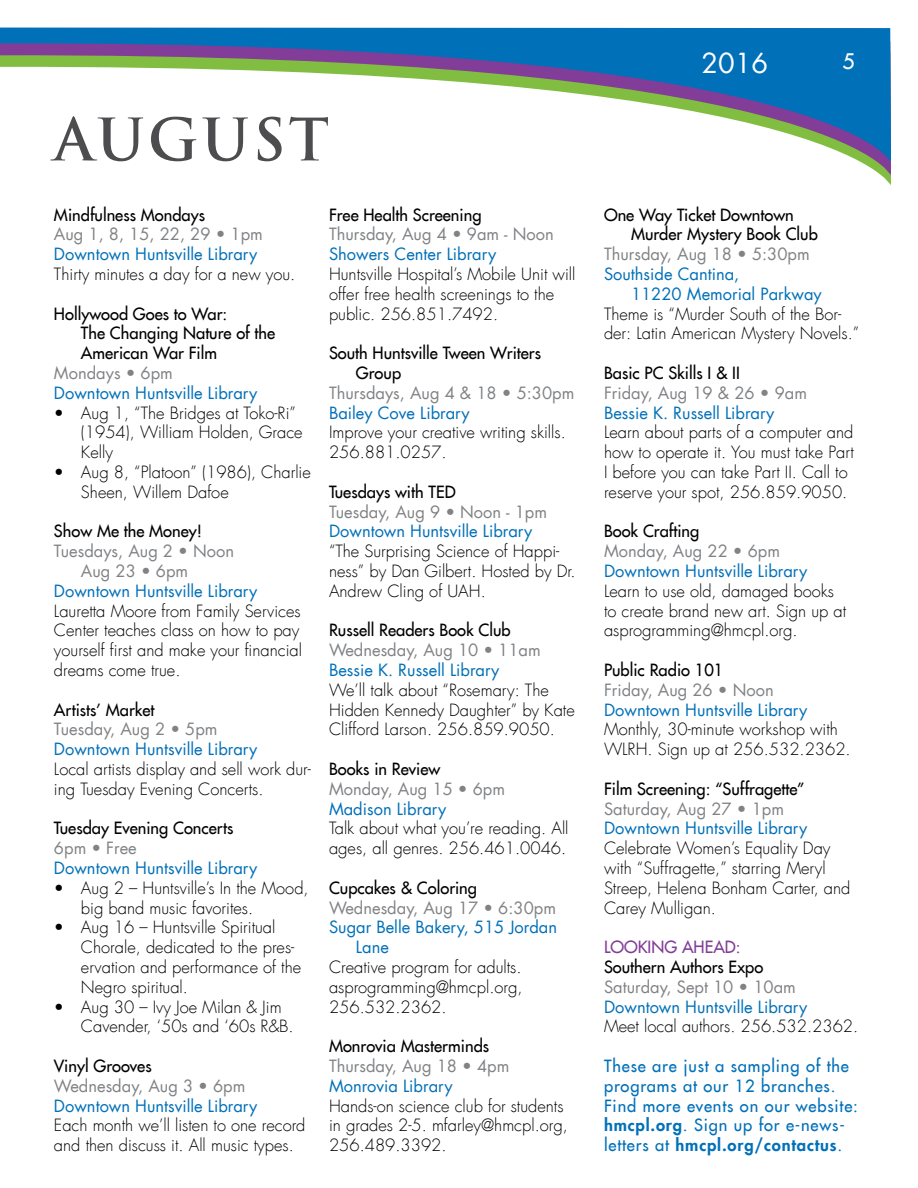
<style>
.page{position:relative;width:918px;height:1188px;background:#fff}
.page>*{position:absolute;margin:0;border:0;box-sizing:border-box;transform-origin:0 0}
.t1{font:700 57px "Trajan Pro";letter-spacing:.05em;color:#4d4d4f}
.t2{font:27px "Futura LT";color:#fff}
.t3{font:21px "Futura LT";color:#fff}
.t4{font:300 16.5px/19.8px "Futura LT";color:#000}
.t5{font:16.5px/19.8px "Futura LT";color:#0070b9}
.t6{font:16.5px/19.8px "Futura LT";color:#000}
.t7{font:16.5px/19.8px "Futura LT";color:#808285}
.t8{font:16.5px/19.8px "Futura LT";letter-spacing:.05em;color:#0070b9}
.t9{font:16.5px "Futura LT";color:#813d97}
.s1{font-weight:800}
</style>
<div class="page">
<svg style="left:0;top:27px;width:891px;height:135px"></svg>
<h1 class="t1" style="left:54px;top:104px;width:277px">AUGUST</h1>
<p class="t6" style="left:54px;top:204px;width:153px">Mindfulness Mondays</p>
<p class="t7" style="left:54px;top:225px;width:210px">Aug 1, 8, 15, 22, 29 • 1pm</p>
<p class="t5" style="left:54px;top:244px;width:205px">Downtown Huntsville Library</p>
<p class="t4" style="left:54px;top:265px;width:243px">Thirty minutes a day for a new you.</p>
<p class="t6" style="left:81px;top:303px;width:196px;text-indent:-27px">Hollywood Goes to War:<br>The Changing Nature of the<br>American War Film</p>
<p class="t7" style="left:54px;top:363px;width:120px">Mondays • 6pm</p>
<p class="t5" style="left:54px;top:383px;width:205px">Downtown Huntsville Library</p>
<p class="t4" style="left:81px;top:403px;width:223px;text-indent:-27px">• Aug 1, “The Bridges at Toko-Ri” (1954), William Holden, Grace<br>Kelly</p>
<p class="t4" style="left:81px;top:463px;width:231px;text-indent:-27px">• Aug 8, “Platoon” (1986), Charlie<br>Sheen, Willem Dafoe</p>
<p class="t6" style="left:54px;top:521px;width:150px">Show Me the Money!</p>
<p class="t7" style="left:54px;top:541px;width:182px">Tuesdays, Aug 2 • Noon<br>Aug 23 • 6pm</p>
<p class="t5" style="left:54px;top:581px;width:205px">Downtown Huntsville Library</p>
<p class="t4" style="left:54px;top:601px;width:250px">Lauretta Moore from Family Services<br>Center teaches class on how to pay yourself first and make your financial dreams come true.</p>
<p class="t6" style="left:54px;top:699px;width:102px">Artists’ Market</p>
<p class="t7" style="left:54px;top:720px;width:165px">Tuesday, Aug 2 • 5pm</p>
<p class="t5" style="left:54px;top:739px;width:205px">Downtown Huntsville Library</p>
<p class="t4" style="left:54px;top:760px;width:258px">Local artists display and sell work dur&shy;ing Tuesday Evening Concerts.</p>
<p class="t6" style="left:54px;top:818px;width:181px">Tuesday Evening Concerts</p>
<p class="t7" style="left:54px;top:838px;width:84px">6pm • Free</p>
<p class="t5" style="left:54px;top:858px;width:205px">Downtown Huntsville Library</p>
<p class="t4" style="left:81px;top:878px;width:229px;text-indent:-27px">• Aug 2 – Huntsville’s In the Mood, big band music favorites.</p>
<p class="t4" style="left:81px;top:918px;width:222px;text-indent:-27px">• Aug 16 – Huntsville Spiritual<br>Chorale, dedicated to the pres&shy;ervation and performance of the<br>Negro spiritual.</p>
<p class="t4" style="left:81px;top:997px;width:214px;text-indent:-27px">• Aug 30 – Ivy Joe Milan &amp; Jim<br>Cavender, ‘50s and ‘60s R&amp;B.</p>
<p class="t6" style="left:54px;top:1056px;width:99px">Vinyl Grooves</p>
<p class="t7" style="left:54px;top:1076px;width:193px">Wednesday, Aug 3 • 6pm</p>
<p class="t5" style="left:54px;top:1096px;width:205px">Downtown Huntsville Library</p>
<p class="t4" style="left:54px;top:1116px;width:253px">Each month we’ll listen to one record and then discuss it. All music types.</p>
<p class="t6" style="left:329px;top:204px;width:154px">Free Health Screening</p>
<p class="t7" style="left:329px;top:225px;width:226px">Thursday, Aug 4 • 9am - Noon</p>
<p class="t5" style="left:329px;top:244px;width:169px">Showers Center Library</p>
<p class="t4" style="left:329px;top:265px;width:248px">Huntsville Hospital’s Mobile Unit will offer free health screenings to the public. 256.851.7492.</p>
<p class="t6" style="left:356px;top:343px;width:187px;text-indent:-27px">South Huntsville Tween Writers<br>Group</p>
<p class="t7" style="left:329px;top:383px;width:247px">Thursdays, Aug 4 &amp; 18 • 5:30pm</p>
<p class="t5" style="left:329px;top:403px;width:142px">Bailey Cove Library</p>
<p class="t4" style="left:329px;top:423px;width:238px">Improve your creative writing skills.<br>256.881.0257.</p>
<p class="t6" style="left:329px;top:482px;width:128px">Tuesdays with TED</p>
<p class="t7" style="left:329px;top:502px;width:220px">Tuesday, Aug 9 • Noon - 1pm</p>
<p class="t5" style="left:329px;top:522px;width:205px">Downtown Huntsville Library</p>
<p class="t4" style="left:329px;top:542px;width:248px">“The Surprising Science of Happi&shy;ness” by Dan Gilbert. Hosted by Dr.<br>Andrew Cling of UAH.</p>
<p class="t6" style="left:329px;top:620px;width:183px">Russell Readers Book Club</p>
<p class="t7" style="left:329px;top:640px;width:213px">Wednesday, Aug 10 • 11am</p>
<p class="t5" style="left:329px;top:660px;width:172px">Bessie K. Russell Library</p>
<p class="t4" style="left:329px;top:680px;width:247px">We’ll talk about “Rosemary: The<br>Hidden Kennedy Daughter” by Kate<br>Clifford Larson. 256.859.9050.</p>
<p class="t6" style="left:329px;top:759px;width:113px">Books in Review</p>
<p class="t7" style="left:329px;top:779px;width:178px">Monday, Aug 15 • 6pm</p>
<p class="t5" style="left:329px;top:799px;width:119px">Madison Library</p>
<p class="t4" style="left:329px;top:819px;width:241px">Talk about what you’re reading. All ages, all genres. 256.461.0046.</p>
<p class="t6" style="left:329px;top:878px;width:150px">Cupcakes &amp; Coloring</p>
<p class="t7" style="left:329px;top:898px;width:229px">Wednesday, Aug 17 • 6:30pm</p>
<p class="t5" style="left:329px;top:918px;width:230px">Sugar Belle Bakery, 515 Jordan<br>Lane</p>
<p class="t4" style="left:329px;top:958px;width:195px;text-align:justify">Creative program for adults. asprogramming@hmcpl.org, 256.532.2362.</p>
<p class="t6" style="left:329px;top:1036px;width:162px">Monrovia Masterminds</p>
<p class="t7" style="left:329px;top:1056px;width:182px">Thursday, Aug 18 • 4pm</p>
<p class="t5" style="left:329px;top:1076px;width:125px">Monrovia Library</p>
<p class="t4" style="left:329px;top:1096px;width:240px">Hands-on science club for students in grades 2-5. mfarley@hmcpl.org,<br>256.489.3392.</p>
<h2 class="t2" style="left:701px;top:46px;width:68px">2016</h2>
<p class="t3" style="left:843px;top:48px;width:14px">5</p>
<p class="t6" style="left:631px;top:204px;width:188px;text-indent:-27px">One Way Ticket Downtown<br>Murder Mystery Book Club</p>
<p class="t7" style="left:604px;top:244px;width:207px">Thursday, Aug 18 • 5:30pm</p>
<p class="t5" style="left:631px;top:264px;width:192px;text-indent:-27px">Southside Cantina,<br>11220 Memorial Parkway</p>
<p class="t4" style="left:604px;top:304px;width:257px">Theme is “Murder South of the Bor&shy;der: Latin American Mystery Novels.”</p>
<p class="t6" style="left:604px;top:363px;width:137px">Basic PC Skills I &amp; II</p>
<p class="t7" style="left:604px;top:383px;width:205px">Friday, Aug 19 &amp; 26 • 9am</p>
<p class="t5" style="left:604px;top:403px;width:172px">Bessie K. Russell Library</p>
<p class="t4" style="left:604px;top:423px;width:251px">Learn about parts of a computer and how to operate it. You must take Part I before you can take Part II. Call to reserve your spot, 256.859.9050.</p>
<p class="t6" style="left:604px;top:521px;width:97px">Book Crafting</p>
<p class="t7" style="left:604px;top:541px;width:178px">Monday, Aug 22 • 6pm</p>
<p class="t5" style="left:604px;top:561px;width:205px">Downtown Huntsville Library</p>
<p class="t4" style="left:604px;top:581px;width:244px">Learn to use old, damaged books to create brand new art. Sign up at asprogramming@hmcpl.org.</p>
<p class="t6" style="left:604px;top:660px;width:121px">Public Radio 101</p>
<p class="t7" style="left:604px;top:680px;width:171px">Friday, Aug 26 • Noon</p>
<p class="t5" style="left:604px;top:700px;width:205px">Downtown Huntsville Library</p>
<p class="t4" style="left:604px;top:720px;width:248px">Monthly, 30-minute workshop with<br>WLRH. Sign up at 256.532.2362.</p>
<p class="t6" style="left:604px;top:779px;width:202px">Film Screening: “Suffragette”</p>
<p class="t7" style="left:604px;top:799px;width:182px">Saturday, Aug 27 • 1pm</p>
<p class="t5" style="left:604px;top:819px;width:205px">Downtown Huntsville Library</p>
<p class="t4" style="left:604px;top:839px;width:248px">Celebrate Women’s Equality Day with “Suffragette,” starring Meryl<br>Streep, Helena Bonham Carter, and<br>Carey Mulligan.</p>
<p class="t9" style="left:604px;top:936px;width:19px">Looking</p>
<p class="t9" style="left:682px;top:936px;width:23px">Ahead</p>
<p class="t9" style="left:736px;top:936px;width:6px">:</p>
<p class="t6" style="left:604px;top:957px;width:161px">Southern Authors Expo</p>
<p class="t7" style="left:604px;top:977px;width:193px">Saturday, Sept 10 • 10am</p>
<p class="t5" style="left:604px;top:997px;width:205px">Downtown Huntsville Library</p>
<p class="t4" style="left:604px;top:1017px;width:256px">Meet local authors. 256.532.2362.</p>
<p class="t8" style="left:604px;top:1056px;width:256px">These are just a sampling of the programs at our 12 branches.<br>Find more events on our website: <span class="s1">hmcpl.org</span>. Sign up for e-news&shy;letters at <span class="s1">hmcpl.org/contactus</span>.</p>
</div>
